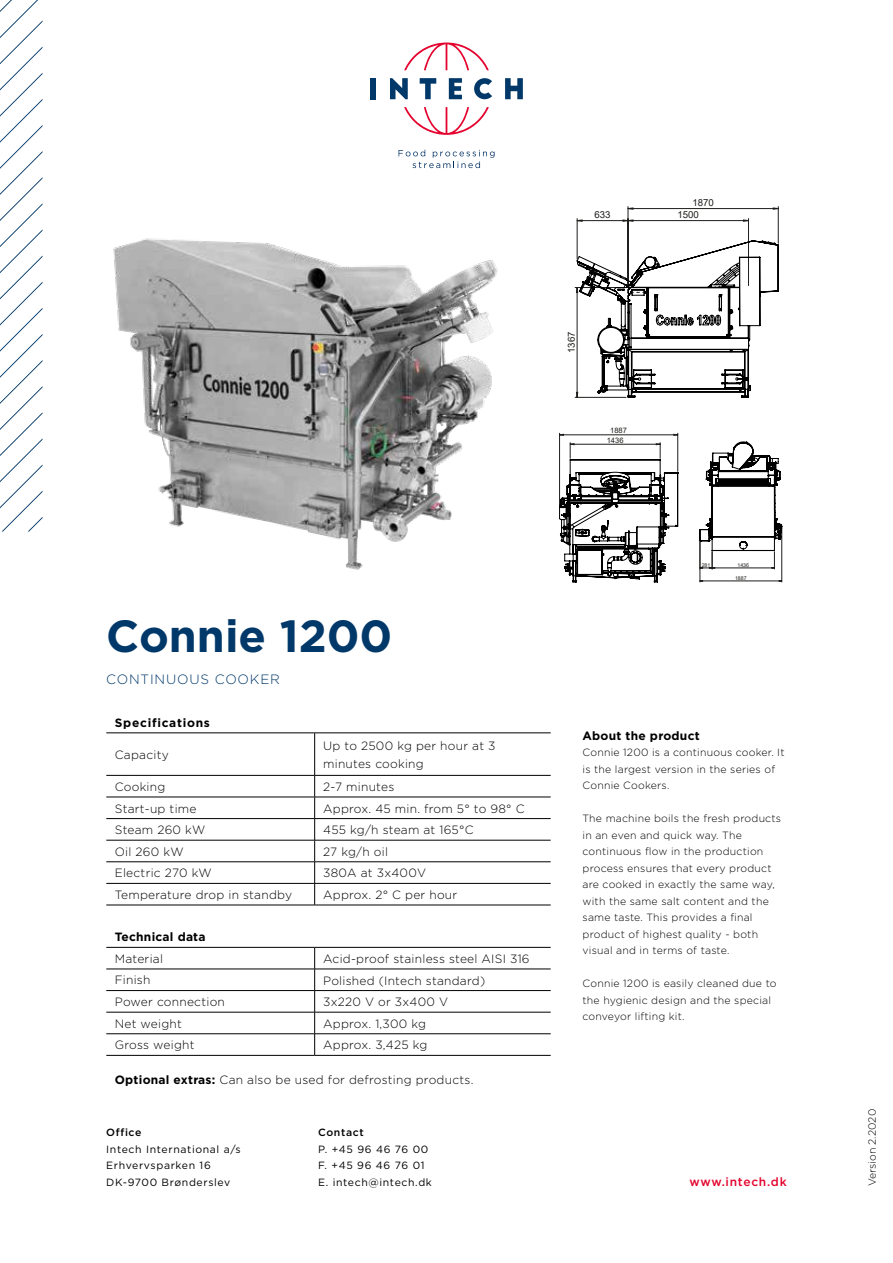
<style>
.page{position:relative;width:893px;height:1263px;background:#fff}
.page>*{position:absolute;margin:0;border:0;box-sizing:border-box;transform-origin:0 0}
.t1{font:700 45px "Gotham";color:#003869}
.t2{font:300 13.5px "Gotham";letter-spacing:.06em;color:#003869}
.t3{font:300 12px/18px "Gotham";letter-spacing:.02em;color:#000}
.t4{font:700 12px "Gotham";letter-spacing:.02em;color:#000}
.t5{font:700 12px "Gotham";letter-spacing:.06em;color:#000}
.t6{font:500 12px "Gotham";letter-spacing:.06em;color:#e4032e}
.t7{font:300 10.5px/16.5px "Gotham";letter-spacing:.02em;color:#000}
.t8{font:10.5px/16.5px "Gotham";letter-spacing:.06em;color:#000}
.t9{font:500 10.5px "Gotham";letter-spacing:.06em;color:#000}
.t10{font:300 10.5px "Gotham";color:#000}
.t11{font:9.6px "Arial";color:#1d1d1b}
.t12{font:7.5px "Arial";color:#1d1d1b}
.t13{font:5.25px "Arial";color:#1d1d1b}
.s1{font-weight:700}
</style>
<div class="page">
<hr style="left:106px;top:947px;width:209px;height:1px;background:#000">
<hr style="left:315px;top:947px;width:236px;height:1px;background:#000">
<hr style="left:106px;top:969px;width:209px;height:1px;background:#000">
<hr style="left:315px;top:969px;width:236px;height:1px;background:#000">
<hr style="left:106px;top:990px;width:209px;height:1px;background:#000">
<hr style="left:315px;top:990px;width:236px;height:1px;background:#000">
<hr style="left:106px;top:1012px;width:209px;height:1px;background:#000">
<hr style="left:315px;top:1012px;width:236px;height:1px;background:#000">
<hr style="left:106px;top:1033px;width:209px;height:1px;background:#000">
<hr style="left:315px;top:1033px;width:236px;height:1px;background:#000">
<svg style="left:314px;top:947px;width:1px;height:108px"></svg>
<hr style="left:106px;top:733px;width:209px;height:1px;background:#000">
<hr style="left:315px;top:733px;width:236px;height:1px;background:#000">
<hr style="left:314px;top:733px;width:1px;height:42px;background:#000">
<hr style="left:106px;top:775px;width:209px;height:1px;background:#000">
<hr style="left:315px;top:775px;width:236px;height:1px;background:#000">
<hr style="left:106px;top:797px;width:209px;height:1px;background:#000">
<hr style="left:315px;top:797px;width:236px;height:1px;background:#000">
<hr style="left:106px;top:818px;width:209px;height:1px;background:#000">
<hr style="left:315px;top:818px;width:236px;height:1px;background:#000">
<hr style="left:106px;top:840px;width:209px;height:1px;background:#000">
<hr style="left:315px;top:840px;width:236px;height:1px;background:#000">
<hr style="left:106px;top:861px;width:209px;height:1px;background:#000">
<hr style="left:315px;top:861px;width:236px;height:1px;background:#000">
<hr style="left:106px;top:883px;width:209px;height:1px;background:#000">
<hr style="left:315px;top:883px;width:236px;height:1px;background:#000">
<svg style="left:314px;top:776px;width:1px;height:129px"></svg>
<hr style="left:106px;top:905px;width:209px;height:1px;background:#000">
<hr style="left:315px;top:905px;width:236px;height:1px;background:#000">
<hr style="left:106px;top:1055px;width:209px;height:1px;background:#000">
<hr style="left:315px;top:1055px;width:236px;height:1px;background:#000">
<svg style="left:0;top:0;width:43px;height:531px"></svg>
<img style="left:113px;top:238px;width:385px;height:332px">
<hr style="left:700px;top:542px;width:1px;height:40px;background:#1d1d1b">
<hr style="left:781px;top:530px;width:1px;height:52px;background:#1d1d1b">
<hr style="left:700px;top:581px;width:82px;height:1px;background:#1d1d1b">
<svg style="left:700px;top:442px;width:82px;height:127px"></svg>
<hr style="left:748px;top:219px;width:1px;height:67px;background:#1d1d1b">
<hr style="left:577px;top:219px;width:1px;height:40px;background:#1d1d1b">
<hr style="left:575px;top:397px;width:51px;height:1px;background:#1d1d1b">
<hr style="left:575px;top:287px;width:51px;height:1px;background:#1d1d1b">
<hr style="left:628px;top:207px;width:1px;height:79px;background:#1d1d1b">
<hr style="left:778px;top:207px;width:1px;height:36px;background:#1d1d1b">
<svg style="left:577px;top:220px;width:171px;height:2px"></svg>
<svg style="left:628px;top:208px;width:151px;height:2px"></svg>
<svg style="left:576px;top:240px;width:203px;height:158px"></svg>
<hr style="left:677px;top:433px;width:1px;height:38px;background:#1d1d1b">
<hr style="left:559px;top:433px;width:1px;height:72px;background:#1d1d1b">
<svg style="left:560px;top:434px;width:117px;height:2px"></svg>
<svg style="left:559px;top:443px;width:119px;height:139px"></svg>
<div style="left:370px;top:78px;width:6px;height:21px;background:#003869"></div>
<svg style="left:390px;top:78px;width:18px;height:21px"></svg>
<svg style="left:420px;top:78px;width:16px;height:21px"></svg>
<svg style="left:449px;top:78px;width:13px;height:21px"></svg>
<svg style="left:474px;top:78px;width:18px;height:21px"></svg>
<svg style="left:505px;top:78px;width:18px;height:21px"></svg>
<svg style="left:399px;top:150px;width:96px;height:18px"></svg>
<svg style="left:404px;top:43px;width:85px;height:27px"></svg>
<svg style="left:404px;top:107px;width:85px;height:28px"></svg>
<p class="t11" style="left:594px;top:208px;width:18px">633</p>
<p class="t11" style="left:565px;top:353px;width:23px;rotate:-90deg">1367</p>
<p class="t12" style="left:610px;top:425px;width:18px">1887</p>
<p class="t12" style="left:607px;top:435px;width:18px">1436</p>
<p class="t11" style="left:692px;top:196px;width:23px">1870</p>
<p class="t11" style="left:677px;top:208px;width:23px">1500</p>
<h1 class="t1" style="left:106px;top:606px;width:288px">Connie 1200</h1>
<p class="t2" style="left:106px;top:671px;width:175px">CONTINUOUS COOKER</p>
<p class="t5" style="left:115px;top:715px;width:97px">Specifications</p>
<p class="t3" style="left:115px;top:745px;width:55px">Capacity</p>
<p class="t3" style="left:323px;top:736px;width:174px">Up to 2500 kg per hour at 3 minutes cooking</p>
<p class="t3" style="left:115px;top:777px;width:52px">Cooking</p>
<p class="t3" style="left:323px;top:777px;width:73px">2-7 minutes</p>
<p class="t3" style="left:115px;top:799px;width:83px">Start-up time</p>
<p class="t3" style="left:323px;top:799px;width:203px">Approx. 45 min. from 5° to 98° C</p>
<p class="t3" style="left:115px;top:821px;width:92px">Steam 260 kW</p>
<p class="t3" style="left:323px;top:821px;width:152px">455 kg/h steam at 165°C</p>
<p class="t3" style="left:115px;top:842px;width:70px">Oil 260 kW</p>
<p class="t3" style="left:323px;top:842px;width:66px">27 kg/h oil</p>
<p class="t3" style="left:115px;top:864px;width:99px">Electric 270 kW</p>
<p class="t3" style="left:323px;top:864px;width:104px">380A at 3x400V</p>
<p class="t3" style="left:115px;top:885px;width:179px">Temperature drop in standby</p>
<p class="t3" style="left:323px;top:885px;width:136px">Approx. 2° C per hour</p>
<p class="t4" style="left:115px;top:929px;width:92px">Technical data</p>
<p class="t3" style="left:115px;top:949px;width:50px">Material</p>
<p class="t3" style="left:323px;top:949px;width:208px">Acid-proof stainless steel AISI 316</p>
<p class="t3" style="left:115px;top:970px;width:37px">Finish</p>
<p class="t3" style="left:323px;top:971px;width:163px">Polished (Intech standard)</p>
<p class="t3" style="left:115px;top:992px;width:112px">Power connection</p>
<p class="t3" style="left:323px;top:992px;width:126px">3x220 V or 3x400 V</p>
<p class="t3" style="left:115px;top:1014px;width:69px">Net weight</p>
<p class="t3" style="left:323px;top:1014px;width:104px">Approx. 1,300 kg</p>
<p class="t3" style="left:115px;top:1036px;width:81px">Gross weight</p>
<p class="t3" style="left:323px;top:1036px;width:106px">Approx. 3,425 kg</p>
<p class="t3" style="left:115px;top:1070px;width:360px"><span class="s1">Optional extras:</span> Can also be used for defrosting products.</p>
<p class="t9" style="left:106px;top:1125px;width:37px">Office</p>
<p class="t8" style="left:106px;top:1140px;width:136px">Intech International a/s<br>Erhvervsparken 16<br>DK-9700 Brønderslev</p>
<p class="t9" style="left:318px;top:1125px;width:47px">Contact</p>
<p class="t8" style="left:318px;top:1140px;width:115px">P. +45 96 46 76 00<br>F. +45 96 46 76 01<br>E. intech@intech.dk</p>
<p class="t13" style="left:702px;top:561px;width:10px">281</p>
<p class="t13" style="left:737px;top:561px;width:13px">1436</p>
<p class="t13" style="left:735px;top:574px;width:13px">1887</p>
<p class="t4" style="left:583px;top:728px;width:119px">About the product</p>
<p class="t7" style="left:583px;top:744px;width:204px">Connie 1200 is a continuous cooker. It is the largest version in the series of<br>Connie Cookers.</p>
<p class="t7" style="left:583px;top:810px;width:200px">The machine boils the fresh products in an even and quick way. The continuous flow in the production process ensures that every product are cooked in exactly the same way, with the same salt content and the same taste. This provides a final product of highest quality - both visual and in terms of taste.</p>
<p class="t7" style="left:583px;top:975px;width:196px">Connie 1200 is easily cleaned due to the hygienic design and the special conveyor lifting kit.</p>
<p class="t6" style="left:690px;top:1174px;width:99px">www.intech.dk</p>
<p class="t10" style="left:865px;top:1186px;width:79px;rotate:-90deg">Version 2.2020</p>
</div>
